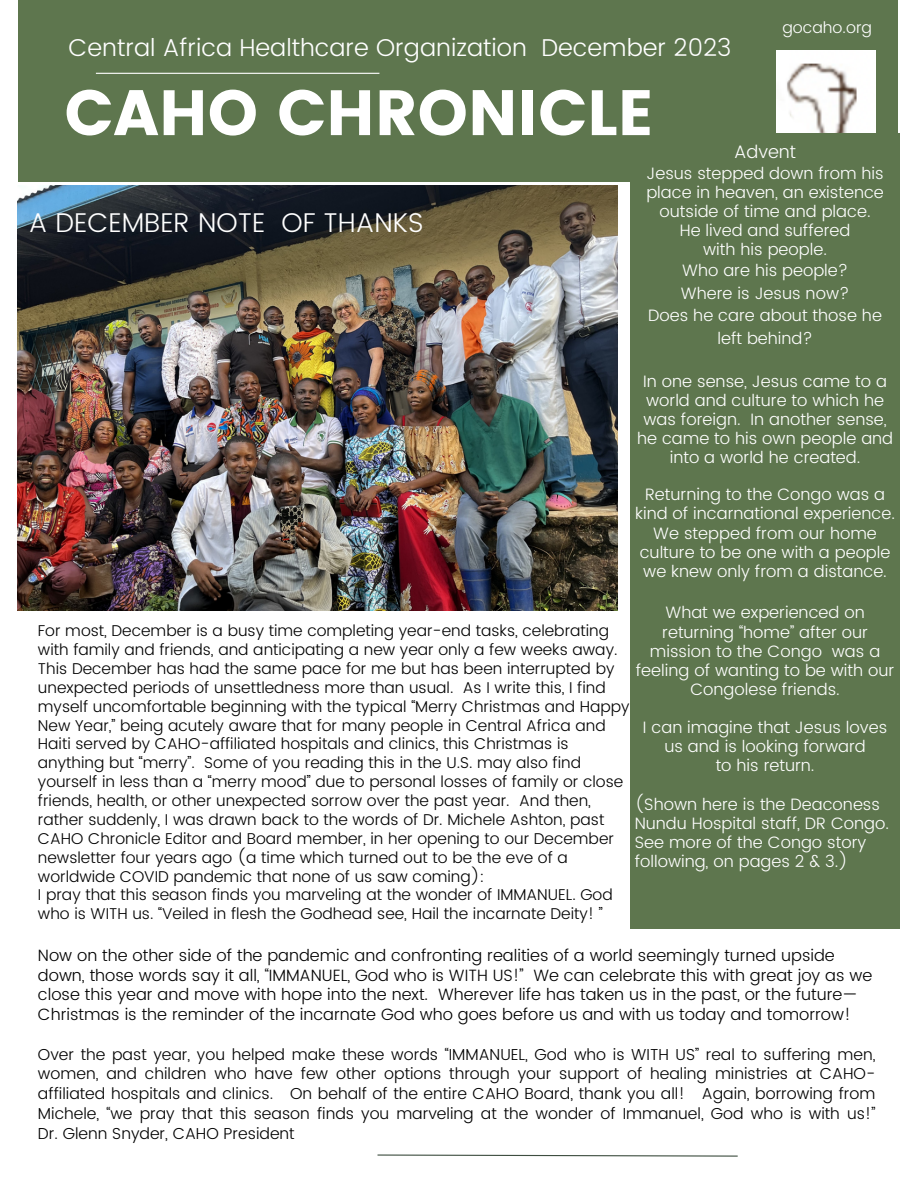
<style>
.page{position:relative;width:918px;height:1188px;background:#fff}
.page>*{position:absolute;margin:0;border:0;box-sizing:border-box;transform-origin:0 0}
.t1{font:63.9px "Poppins";color:#fff}
.t2{font:300 27.15px "Poppins";color:#fff}
.t3{font:300 24.3px "Poppins";color:#fff}
.t4{font:300 18px "Poppins";color:#fff}
.t5{font:300 16.5px/19.2px "Poppins";color:#fff;text-align:center}
.t6{font:300 16.35px/19.8px "Poppins";color:#000}
.t7{font:300 15.9px/19.8px "Poppins";color:#000;text-align:justify}
.t8{font:300 15.9px "Poppins";color:#fff}
.t9{font:300 15.6px/18.9px "Poppins";color:#000}
</style>
<div class="page">
<div style="left:18px;top:0;width:880px;height:181px;background:#5e764e"></div>
<hr style="left:96px;top:73px;width:283px;height:1px;background:#fff">
<svg style="left:377px;top:1154px;width:361px;height:3px"></svg>
<img style="left:777px;top:50px;width:99px;height:83px">
<img style="left:18px;top:186px;width:600px;height:424px">
<div style="left:630px;top:134px;width:270px;height:795px;background:#5e764e"></div>
<p class="t3" style="left:69px;top:33px;width:664px">Central Africa Healthcare Organization December 2023</p>
<p class="t1" style="left:64px;top:76px;width:591px">CAHO CHRONICLE</p>
<p class="t8" style="left:782px;top:19px;width:91px">gocaho.org</p>
<p class="t4" style="left:734px;top:142px;width:63px">Advent</p>
<p class="t5" style="left:646px;top:163px;width:239px">Jesus stepped down from his place in heaven, an existence outside of time and place.<br>He lived and suffered<br>with his people.</p>
<p class="t5" style="left:648px;top:260px;width:235px;line-height:22.5px">Who are his people?<br>Where is Jesus now?<br>Does he care about those he left behind?</p>
<p class="t5" style="left:637px;top:371px;width:258px">In one sense, Jesus came to a world and culture to which he was foreign. In another sense, he came to his own people and into a world he created.</p>
<p class="t5" style="left:635px;top:485px;width:261px">Returning to the Congo was a kind of incarnational experience.<br>We stepped from our home culture to be one with a people we knew only from a distance.</p>
<p class="t5" style="left:636px;top:603px;width:260px">What we experienced on returning “home” after our mission to the Congo was a feeling of wanting to be with our<br>Congolese friends.</p>
<p class="t5" style="left:643px;top:718px;width:246px">I can imagine that Jesus loves us and is looking forward<br>to his return.</p>
<p class="t5" style="left:635px;top:794px;width:256px;text-align:left">(Shown here is the Deaconess<br>Nundu Hospital staff, DR Congo.<br>See more of the Congo story following, on pages 2 &amp; 3.)</p>
<p class="t2" style="left:29px;top:207px;width:396px">A DECEMBER NOTE OF THANKS</p>
<p class="t9" style="left:38px;top:621px;width:593px">For most, December is a busy time completing year-end tasks, celebrating with family and friends, and anticipating a new year only a few weeks away.<br>This December has had the same pace for me but has been interrupted by unexpected periods of unsettledness more than usual. As I write this, I find myself uncomfortable beginning with the typical “Merry Christmas and Happy New Year,” being acutely aware that for many people in Central Africa and Haiti served by CAHO-affiliated hospitals and clinics, this Christmas is anything but “merry”. Some of you reading this in the U.S. may also find yourself in less than a “merry mood” due to personal losses of family or close friends, health, or other unexpected sorrow over the past year. And then, rather suddenly, I was drawn back to the words of Dr. Michele Ashton, past CAHO Chronicle Editor and Board member, in her opening to our December newsletter four years ago (a time which turned out to be the eve of a worldwide COVID pandemic that none of us saw coming):</p>
<p class="t9" style="left:38px;top:886px;width:576px">I pray that this season finds you marveling at the wonder of IMMANUEL. God who is WITH us. “Veiled in flesh the Godhead see, Hail the incarnate Deity! ”</p>
<p class="t6" style="left:38px;top:945px;width:836px">Now on the other side of the pandemic and confronting realities of a world seemingly turned upside down, those words say it all, “IMMANUEL, God who is WITH US!” We can celebrate this with great joy as we close this year and move with hope into the next. Wherever life has taken us in the past, or the future— Christmas is the reminder of the incarnate God who goes before us and with us today and tomorrow!</p>
<p class="t7" style="left:38px;top:1044px;width:839px">Over the past year, you helped make these words “IMMANUEL, God who is WITH US” real to suffering men, women, and children who have few other options through your support of healing ministries at CAHO&shy;affiliated hospitals and clinics. On behalf of the entire CAHO Board, thank you all! Again, borrowing from Michele, “we pray that this season finds you marveling at the wonder of Immanuel, God who is with us!” Dr. Glenn Snyder, CAHO President</p>
</div>
